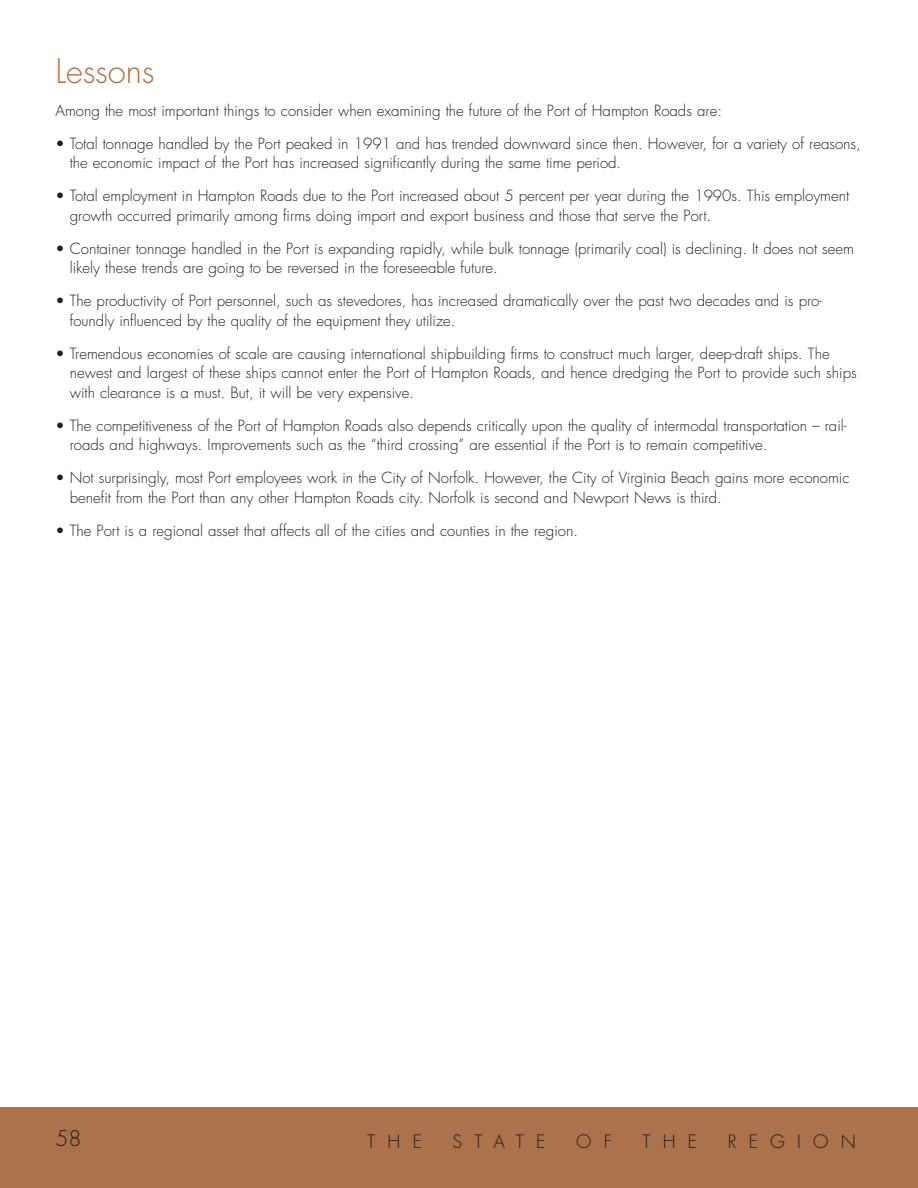
<style>
.page{position:relative;width:918px;height:1188px;background:#fff}
.page>*{position:absolute;margin:0;border:0;box-sizing:border-box;transform-origin:0 0}
.t1{font:300 33px "Futura";color:#ac724c}
.t2{font:300 21px "Futura";color:#201f20}
.t3{font:300 18px "Futura";letter-spacing:.68em;color:#201f20}
.t4{font:300 15px/19.5px "Futura";color:#201f20}
</style>
<div class="page">
<div style="left:0;top:1107px;width:918px;height:81px;background:#ac724c"></div>
<h1 class="t1" style="left:56px;top:55px;width:100px">Lessons</h1>
<p class="t4" style="left:56px;top:102px;width:668px">Among the most important things to consider when examining the future of the Port of Hampton Roads are:</p>
<p class="t4" style="left:70px;top:135px;width:793px;text-indent:-14px">• Total tonnage handled by the Port peaked in 1991 and has trended downward since then. However, for a variety of reasons, the economic impact of the Port has increased significantly during the same time period.</p>
<p class="t4" style="left:70px;top:187px;width:781px;text-indent:-14px">• Total employment in Hampton Roads due to the Port increased about 5 percent per year during the 1990s. This employment growth occurred primarily among firms doing import and export business and those that serve the Port.</p>
<p class="t4" style="left:70px;top:240px;width:786px;text-indent:-14px">• Container tonnage handled in the Port is expanding rapidly, while bulk tonnage (primarily coal) is declining. It does not seem likely these trends are going to be reversed in the foreseeable future.</p>
<p class="t4" style="left:70px;top:292px;width:754px;text-indent:-14px">• The productivity of Port personnel, such as stevedores, has increased dramatically over the past two decades and is pro&shy;foundly influenced by the quality of the equipment they utilize.</p>
<p class="t4" style="left:70px;top:345px;width:789px;text-indent:-14px">• Tremendous economies of scale are causing international shipbuilding firms to construct much larger, deep-draft ships. The newest and largest of these ships cannot enter the Port of Hampton Roads, and hence dredging the Port to provide such ships with clearance is a must. But, it will be very expensive.</p>
<p class="t4" style="left:70px;top:417px;width:778px;text-indent:-14px">• The competitiveness of the Port of Hampton Roads also depends critically upon the quality of intermodal transportation – rail&shy;roads and highways. Improvements such as the “third crossing” are essential if the Port is to remain competitive.</p>
<p class="t4" style="left:70px;top:469px;width:781px;text-indent:-14px">• Not surprisingly, most Port employees work in the City of Norfolk. However, the City of Virginia Beach gains more economic benefit from the Port than any other Hampton Roads city. Norfolk is second and Newport News is third.</p>
<p class="t4" style="left:56px;top:522px;width:524px">• The Port is a regional asset that affects all of the cities and counties in the region.</p>
<h2 class="t2" style="left:56px;top:1129px;width:28px">58</h2>
<p class="t3" style="left:367px;top:1133px;width:56px">THE</p>
<p class="t3" style="left:452px;top:1133px;width:94px">STATE</p>
<p class="t3" style="left:576px;top:1133px;width:37px">O F</p>
<p class="t3" style="left:642px;top:1133px;width:56px">THE</p>
<p class="t3" style="left:728px;top:1133px;width:130px">REGION</p>
</div>
